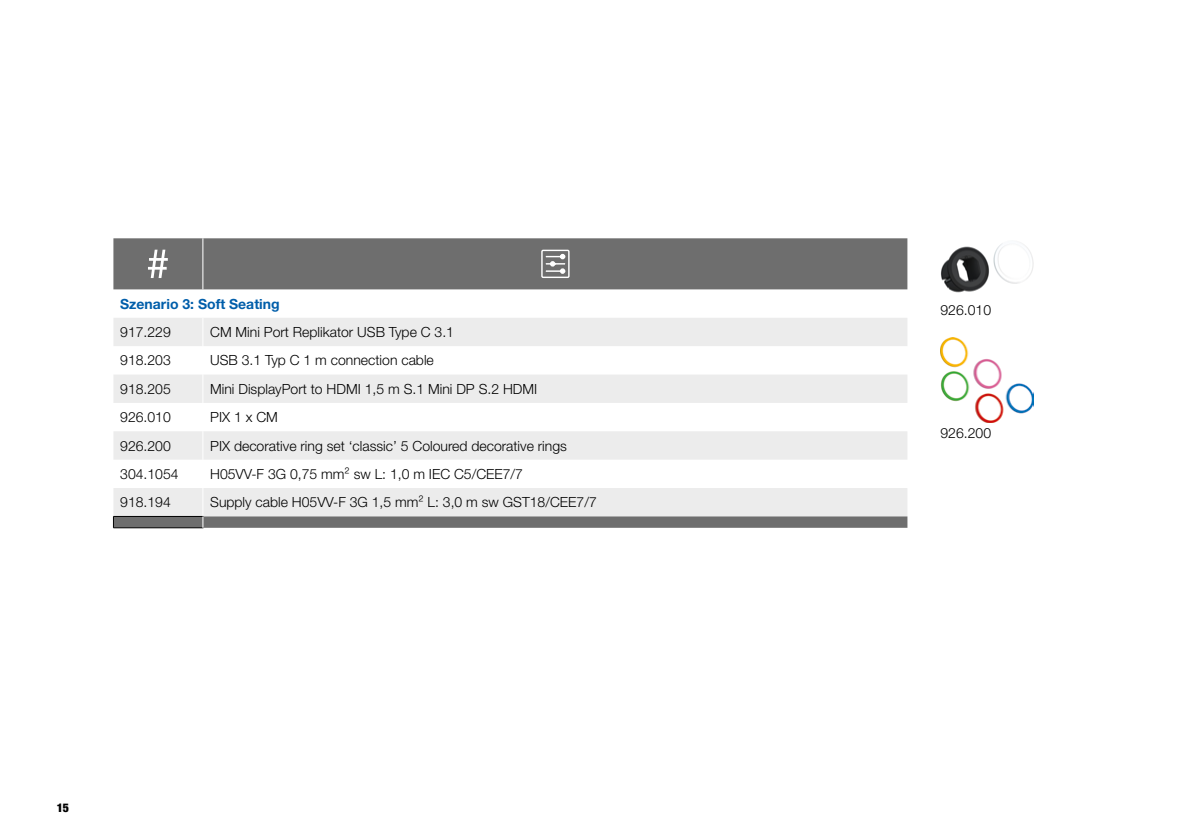
<style>
.page{position:relative;width:1191px;height:840px;background:#fff}
.page>*{position:absolute;margin:0;border:0;box-sizing:border-box;transform-origin:0 0}
.t1{font:300 14px "Helvetica Neue LT Pro";color:#000}
.t2{font:700 14px "Helvetica Neue LT Pro";color:#005eaa}
.t3{font:900 condensed 12px "Helvetica Neue LT Pro";color:#000}
</style>
<div class="page">
<div style="left:113px;top:238px;width:794px;height:51px;background:#6e6e6e"></div>
<hr style="left:202px;top:238px;width:1px;height:51px;background:#fff">
<div style="left:125px;top:249px;width:66px;height:29px;background:#6e6e6e"></div>
<svg style="left:148px;top:249px;width:20px;height:29px"></svg>
<div style="left:215px;top:249px;width:681px;height:29px;background:#6e6e6e"></div>
<svg style="left:546px;top:254px;width:19px;height:20px"></svg>
<div style="left:541px;top:249px;width:28px;height:29px;border:1px solid #fff"></div>
<hr style="left:113px;top:527px;width:90px;height:1px;background:#000">
<svg style="left:113px;top:318px;width:794px;height:209px"></svg>
<img style="left:940px;top:243px;width:94px;height:50px">
<img style="left:940px;top:337px;width:93px;height:85px">
<p class="t2" style="left:120px;top:295px;width:161px">Szenario 3: Soft Seating</p>
<p class="t1" style="left:120px;top:323px;width:52px">917.229</p>
<p class="t1" style="left:210px;top:323px;width:245px">CM Mini Port Replikator USB Type C 3.1</p>
<p class="t1" style="left:120px;top:351px;width:52px">918.203</p>
<p class="t1" style="left:210px;top:351px;width:225px">USB 3.1 Typ C 1 m connection cable</p>
<p class="t1" style="left:120px;top:380px;width:52px">918.205</p>
<p class="t1" style="left:210px;top:380px;width:328px">Mini DisplayPort to HDMI 1,5 m S.1 Mini DP S.2 HDMI</p>
<p class="t1" style="left:120px;top:408px;width:52px">926.010</p>
<p class="t1" style="left:210px;top:408px;width:69px">PIX 1 x CM</p>
<p class="t1" style="left:120px;top:436px;width:52px">926.200</p>
<p class="t1" style="left:210px;top:436px;width:358px">PIX decorative ring set ‘classic’ 5 Coloured decorative rings</p>
<p class="t1" style="left:120px;top:465px;width:60px">304.1054</p>
<p class="t1" style="left:210px;top:465px;width:314px">H05VV-F 3G 0,75 mm² sw L: 1,0 m IEC C5/CEE7/7</p>
<p class="t1" style="left:120px;top:493px;width:52px">918.194</p>
<p class="t1" style="left:210px;top:493px;width:388px">Supply cable H05VV-F 3G 1,5 mm² L: 3,0 m sw GST18/CEE7/7</p>
<p class="t3" style="left:57px;top:799px;width:14px">15</p>
<p class="t1" style="left:940px;top:301px;width:52px">926.010</p>
<p class="t1" style="left:940px;top:424px;width:52px">926.200</p>
</div>
